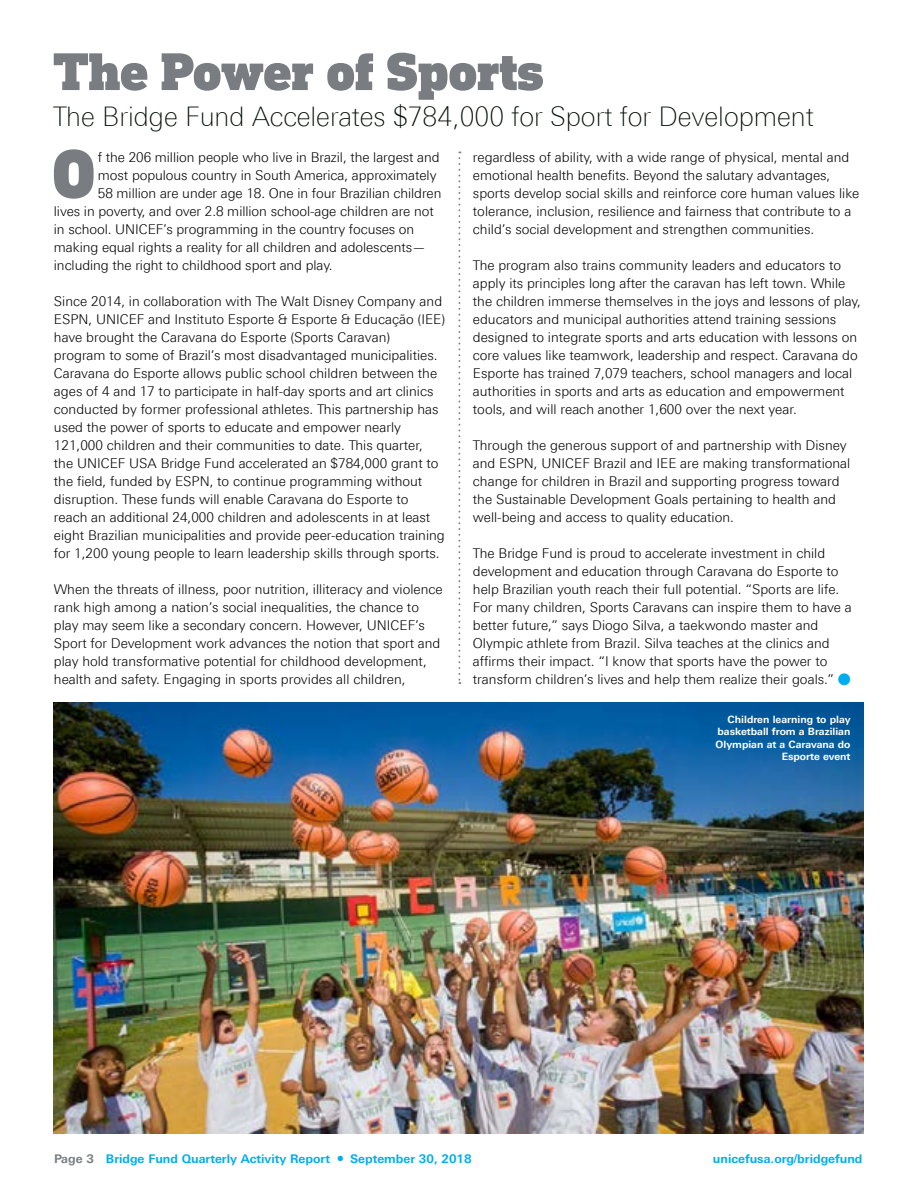
<style>
.page{position:relative;width:918px;height:1188px;background:#fff}
.page>*{position:absolute;margin:0;border:0;box-sizing:border-box;transform-origin:0 0}
.t1{font:900 70.2px "DIN Next Slab Pro";color:#797d82}
.t2{font:900 54px "DIN Next Slab Pro";letter-spacing:-.005em;color:#797d82}
.t3{font:100 27px "Linotype Univers 230";color:#010c03}
.t4{font:300 13.5px/18px "Linotype Univers 330";color:#000}
.t5{font:700 12px "Linotype Univers 630";color:#00aeef}
.t6{font:700 10.2px/12.3px "Linotype Univers 630";color:#fff;text-align:right}
.s1{color:#00aeef}
.s2{color:#797d82}
</style>
<div class="page">
<svg style="left:458px;top:152px;width:2px;height:532px"></svg>
<img style="left:54px;top:702px;width:810px;height:432px">
<h2 class="t2" style="left:53px;top:39px;width:492px">The Power of Sports</h2>
<h3 class="t3" style="left:53px;top:101px;width:762px">The Bridge Fund Accelerates $784,000 for Sport for Development</h3>
<h1 class="t1" style="left:52px;top:132px;width:45px">O</h1>
<p class="t4" style="left:98px;top:148px;width:343px">f the 206 million people who live in Brazil, the largest and</p>
<p class="t4" style="left:98px;top:166px;width:340px">most populous country in South America, approximately</p>
<p class="t4" style="left:98px;top:184px;width:345px">58 million are under age 18. One in four Brazilian children</p>
<p class="t4" style="left:54px;top:202px;width:381px">lives in poverty, and over 2.8 million school-age children are not</p>
<p class="t4" style="left:54px;top:220px;width:362px">in school. UNICEF’s programming in the country focuses on</p>
<p class="t4" style="left:54px;top:238px;width:373px">making equal rights a reality for all children and adolescents—</p>
<p class="t4" style="left:54px;top:256px;width:280px">including the right to childhood sport and play.</p>
<p class="t4" style="left:54px;top:292px;width:393px">Since 2014, in collaboration with The Walt Disney Company and ESPN, UNICEF and Instituto Esporte &amp; Esporte &amp; Educação (IEE) have brought the Caravana do Esporte (Sports Caravan) program to some of Brazil’s most disadvantaged municipalities.<br>Caravana do Esporte allows public school children between the ages of 4 and 17 to participate in half-day sports and art clinics conducted by former professional athletes. This partnership has used the power of sports to educate and empower nearly 121,000 children and their communities to date. This quarter, the UNICEF USA Bridge Fund accelerated an $784,000 grant to the field, funded by ESPN, to continue programming without disruption. These funds will enable Caravana do Esporte to reach an additional 24,000 children and adolescents in at least eight Brazilian municipalities and provide peer-education training for 1,200 young people to learn leadership skills through sports.</p>
<p class="t4" style="left:54px;top:580px;width:390px">When the threats of illness, poor nutrition, illiteracy and violence rank high among a nation’s social inequalities, the chance to play may seem like a secondary concern. However, UNICEF’s Sport for Development work advances the notion that sport and play hold transformative potential for childhood development, health and safety. Engaging in sports provides all children,</p>
<p class="t4" style="left:473px;top:148px;width:388px">regardless of ability, with a wide range of physical, mental and emotional health benefits. Beyond the salutary advantages, sports develop social skills and reinforce core human values like tolerance, inclusion, resilience and fairness that contribute to a child’s social development and strengthen communities.</p>
<p class="t4" style="left:473px;top:256px;width:390px">The program also trains community leaders and educators to apply its principles long after the caravan has left town. While the children immerse themselves in the joys and lessons of play, educators and municipal authorities attend training sessions designed to integrate sports and arts education with lessons on core values like teamwork, leadership and respect. Caravana do Esporte has trained 7,079 teachers, school managers and local authorities in sports and arts as education and empowerment tools, and will reach another 1,600 over the next year.</p>
<p class="t4" style="left:473px;top:436px;width:379px">Through the generous support of and partnership with Disney and ESPN, UNICEF Brazil and IEE are making transformational change for children in Brazil and supporting progress toward the Sustainable Development Goals pertaining to health and well-being and access to quality education.</p>
<p class="t4" style="left:473px;top:544px;width:380px">The Bridge Fund is proud to accelerate investment in child development and education through Caravana do Esporte to help Brazilian youth reach their full potential. “Sports are life.<br>For many children, Sports Caravans can inspire them to have a better future,” says Diogo Silva, a taekwondo master and Olympic athlete from Brazil. Silva teaches at the clinics and affirms their impact. “I know that sports have the power to transform children’s lives and help them realize their goals.” <span class="s1">●</span></p>
<p class="t6" style="left:716px;top:713px;width:136px">Children learning to play basketball from a Brazilian<br>Olympian at a Caravana do<br>Esporte event</p>
<p class="t5" style="left:54px;top:1151px;width:419px"><span class="s2">Page 3</span> Bridge Fund Quarterly Activity Report ● September 30, 2018</p>
<p class="t5" style="left:713px;top:1151px;width:151px">unicefusa.org/bridgefund</p>
</div>
